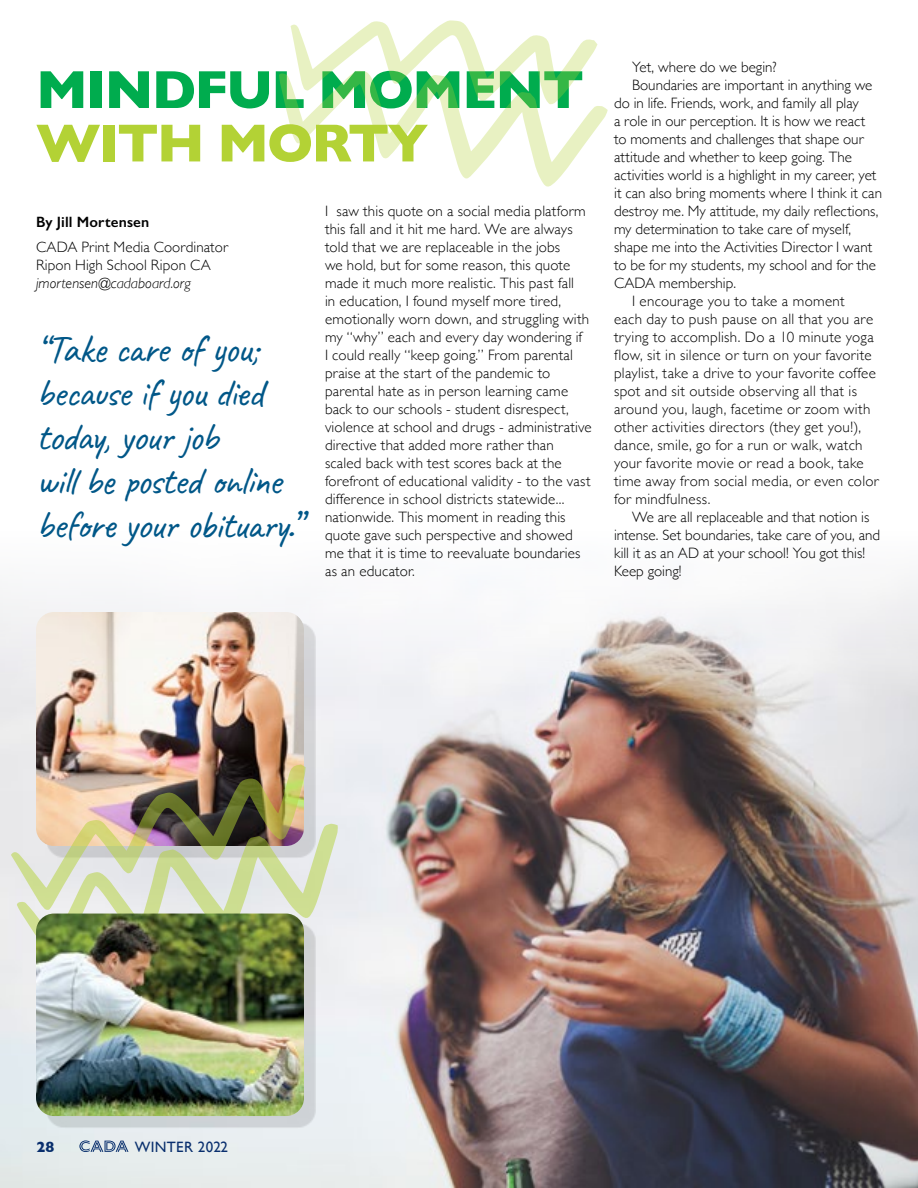
<style>
.page{position:relative;width:918px;height:1188px;background:#fff}
.page>*{position:absolute;margin:0;border:0;box-sizing:border-box;transform-origin:0 0}
.t1{font:700 54.15px "Gill Sans";letter-spacing:-.035em;color:#00ac4e}
.t2{font:700 54.15px "Gill Sans";letter-spacing:-.035em;color:#b3d235}
.t3{font:39.6px/44.1px "Caveat";letter-spacing:-.025em;color:#005788}
.t4{font:300 15px/18px "Gill Sans";letter-spacing:.01em;color:#000}
.t5{font:italic 300 15px "Gill Sans";color:#000}
.t6{font:600 15px "Gill Sans";letter-spacing:.01em;color:#000}
.t7{font:15px "Gill Sans";letter-spacing:.02em;color:#0b3376}
.t8{font:700 15px "Gill Sans";color:#0b3376}
</style>
<div class="page">
<img style="left:0;top:694px;width:918px;height:494px">
<svg style="left:0;top:577px;width:918px;height:117px;fill:#f4f4f7"></svg>
<div style="left:47px;top:623px;width:268px;height:235px;background:#d3d3d6"></div>
<img style="left:36px;top:612px;width:268px;height:152px">
<svg style="left:17px;top:824px;width:321px;height:139px;background:#dee4cf"></svg>
<img style="left:11px;top:764px;width:295px;height:146px">
<div style="left:47px;top:924px;width:268px;height:204px;background:#ced2d6"></div>
<img style="left:36px;top:914px;width:268px;height:202px">
<svg style="left:279px;top:20px;width:329px;height:167px"></svg>
<h1 class="t1" style="left:36px;top:47px;width:550px">MINDFUL MOMENT</h1>
<h1 class="t2" style="left:36px;top:100px;width:394px">WITH MORTY</h1>
<p class="t6" style="left:36px;top:213px;width:115px">By Jill Mortensen</p>
<p class="t4" style="left:36px;top:237px;width:194px">CADA Print Media Coordinator<br>Ripon High School Ripon CA</p>
<p class="t5" style="left:36px;top:275px;width:156px">jmortensen@cadaboard.org</p>
<h2 class="t3" style="left:36px;top:327px;width:266px">“Take care of you; because if you died today, your job<br>will be posted online before your obituary.”</h2>
<p class="t4" style="left:325px;top:201px;width:268px">I saw this quote on a social media platform this fall and it hit me hard. We are always told that we are replaceable in the jobs<br>we hold, but for some reason, this quote made it much more realistic. This past fall<br>in education, I found myself more tired, emotionally worn down, and struggling with my “why” each and every day wondering if<br>I could really “keep going.” From parental praise at the start of the pandemic to parental hate as in person learning came back to our schools - student disrespect, violence at school and drugs - administrative directive that added more rather than scaled back with test scores back at the forefront of educational validity - to the vast difference in school districts statewide... nationwide. This moment in reading this quote gave such perspective and showed me that it is time to reevaluate boundaries as an educator.</p>
<p class="t4" style="left:632px;top:57px;width:146px">Yet, where do we begin?</p>
<p class="t4" style="left:632px;top:75px;width:242px">Boundaries are important in anything we</p>
<p class="t4" style="left:614px;top:93px;width:246px">do in life. Friends, work, and family all play</p>
<p class="t4" style="left:614px;top:111px;width:253px">a role in our perception. It is how we react</p>
<p class="t4" style="left:614px;top:129px;width:251px">to moments and challenges that shape our</p>
<p class="t4" style="left:614px;top:147px;width:240px">attitude and whether to keep going. The</p>
<p class="t4" style="left:614px;top:165px;width:264px">activities world is a highlight in my career, yet</p>
<p class="t4" style="left:614px;top:183px;width:270px">it can also bring moments where I think it can</p>
<p class="t4" style="left:614px;top:201px;width:266px">destroy me. My attitude, my daily reflections,</p>
<p class="t4" style="left:614px;top:219px;width:239px">my determination to take care of myself,</p>
<p class="t4" style="left:614px;top:237px;width:260px">shape me into the Activities Director I want</p>
<p class="t4" style="left:614px;top:255px;width:264px">to be for my students, my school and for the</p>
<p class="t4" style="left:614px;top:273px;width:123px">CADA membership.</p>
<p class="t4" style="left:632px;top:291px;width:214px">I encourage you to take a moment</p>
<p class="t4" style="left:614px;top:309px;width:261px">each day to push pause on all that you are</p>
<p class="t4" style="left:614px;top:327px;width:261px">trying to accomplish. Do a 10 minute yoga</p>
<p class="t4" style="left:614px;top:345px;width:259px">flow, sit in silence or turn on your favorite</p>
<p class="t4" style="left:614px;top:363px;width:264px">playlist, take a drive to your favorite coffee</p>
<p class="t4" style="left:614px;top:381px;width:244px">spot and sit outside observing all that is</p>
<p class="t4" style="left:614px;top:399px;width:258px">around you, laugh, facetime or zoom with</p>
<p class="t4" style="left:614px;top:417px;width:249px">other activities directors (they get you!),</p>
<p class="t4" style="left:614px;top:435px;width:250px">dance, smile, go for a run or walk, watch</p>
<p class="t4" style="left:614px;top:453px;width:251px">your favorite movie or read a book, take</p>
<p class="t4" style="left:614px;top:471px;width:266px">time away from social media, or even color</p>
<p class="t4" style="left:614px;top:489px;width:98px">for mindfulness.</p>
<p class="t4" style="left:632px;top:507px;width:239px">We are all replaceable and that notion is</p>
<p class="t4" style="left:614px;top:525px;width:268px">intense. Set boundaries, take care of you, and</p>
<p class="t4" style="left:614px;top:543px;width:253px">kill it as an AD at your school! You got this!</p>
<p class="t4" style="left:614px;top:561px;width:69px">Keep going!</p>
<p class="t8" style="left:37px;top:1135px;width:19px">28</p>
<p class="t7" style="left:135px;top:1138px;width:94px">WINTER 2022</p>
</div>
